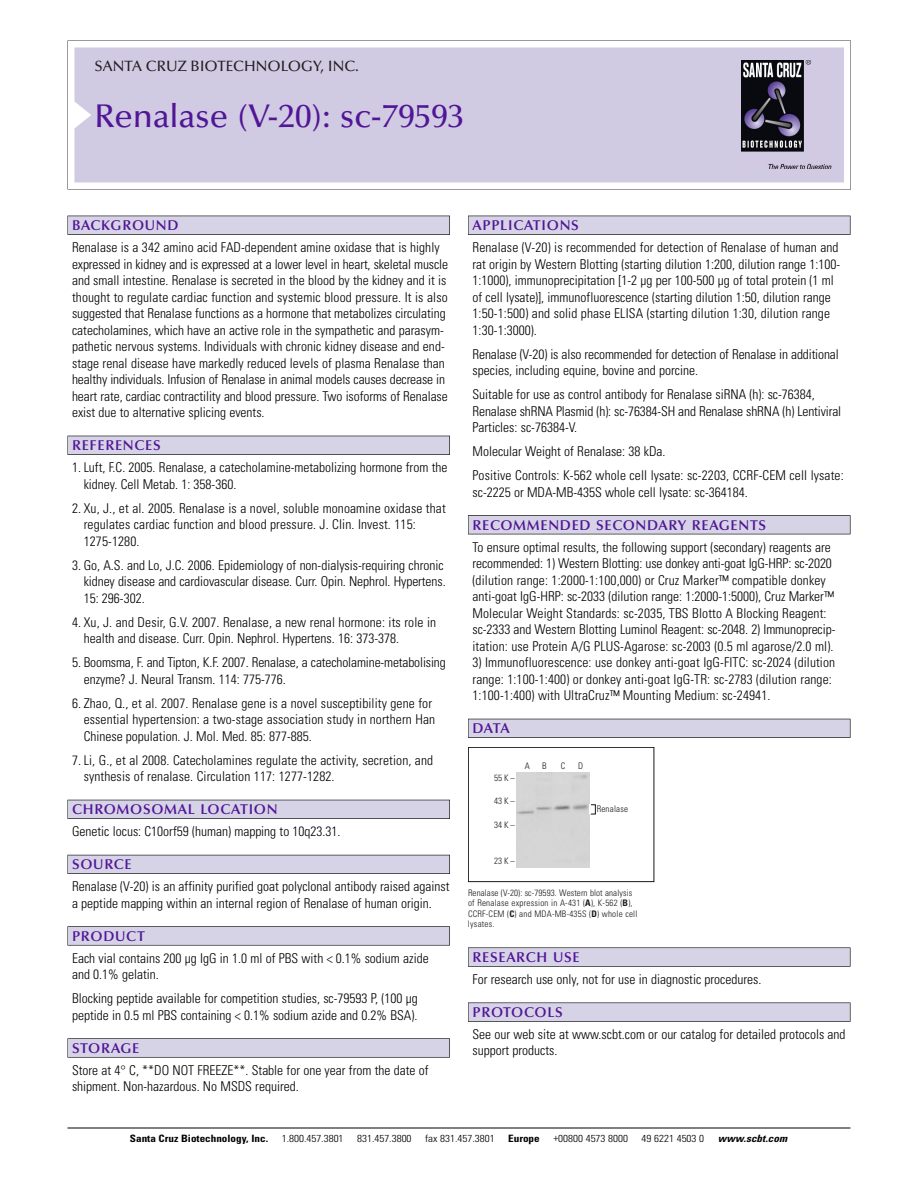
<style>
.page{position:relative;width:918px;height:1188px;background:#fff}
.page>*{position:absolute;margin:0;border:0;box-sizing:border-box;transform-origin:0 0}
.t1{font:500 33px "Optima";color:#511695}
.t2{font:500 15px "Optima";color:#231f20}
.t3{font:600 14.25px "Optima";letter-spacing:.05em;color:#511695}
.t4{font:300 condensed 13.5px/16.5px "Univers";color:#000}
.t5{font:300 condensed 10.2px "Univers";color:#000;scale:1.1 1}
.t6{font:700 condensed 10.2px "Univers";color:#000;scale:1.1 1}
.t7{font:italic 700 condensed 10.2px "Univers";letter-spacing:.005em;color:#000;scale:1.1 1}
.t8{font:9px/10.5px "Univers Condensed Light+NJPELM";letter-spacing:.025em;color:#191919}
.s1{font-family:"Univers Condensed Bold+YJDIPM"}
</style>
<div class="page">
<svg style="left:68px;top:40px;width:783px;height:149px"></svg>
<div style="left:74px;top:47px;width:770px;height:135px;background:#d1cae3"></div>
<img style="left:741px;top:60px;width:90px;height:108px">
<div style="left:68px;top:216px;width:382px;height:19px;background:#525155"></div>
<div style="left:68px;top:216px;width:381px;height:18px;background:#d7d3e7"></div>
<div style="left:68px;top:436px;width:382px;height:19px;background:#515055"></div>
<div style="left:68px;top:436px;width:381px;height:18px;background:#d7d3e7"></div>
<div style="left:68px;top:800px;width:382px;height:19px;background:#525158"></div>
<div style="left:68px;top:800px;width:381px;height:18px;background:#d7d3e7"></div>
<div style="left:68px;top:855px;width:382px;height:19px;background:#54535a"></div>
<div style="left:68px;top:855px;width:381px;height:18px;background:#d7d3e7"></div>
<svg style="left:68px;top:926px;width:382px;height:20px"></svg>
<div style="left:68px;top:927px;width:381px;height:18px;background:#d7d3e7"></div>
<div style="left:68px;top:1038px;width:382px;height:20px;background:#626263"></div>
<div style="left:68px;top:1039px;width:381px;height:18px;background:#d7d3e7"></div>
<div style="left:468px;top:216px;width:382px;height:19px;background:#525155"></div>
<div style="left:468px;top:216px;width:382px;height:18px;background:#d7d3e7"></div>
<div style="left:468px;top:515px;width:382px;height:19px;background:#525155"></div>
<div style="left:468px;top:516px;width:382px;height:18px;background:#d7d3e7"></div>
<div style="left:468px;top:719px;width:382px;height:19px;background:#525158"></div>
<div style="left:468px;top:719px;width:382px;height:18px;background:#d7d3e7"></div>
<svg style="left:468px;top:947px;width:382px;height:20px"></svg>
<div style="left:468px;top:948px;width:382px;height:18px;background:#d7d3e7"></div>
<div style="left:468px;top:1003px;width:382px;height:19px;background:#575759"></div>
<div style="left:468px;top:1003px;width:382px;height:18px;background:#d7d3e7"></div>
<hr style="left:68px;top:1128px;width:782px;height:1px;background:#000">
<div style="left:468px;top:747px;width:186px;height:135px;border:1px solid #191919"></div>
<div style="left:516px;top:772px;width:73px;height:95px;background:#d5d5d5"></div>
<svg style="left:591px;top:805px;width:4px;height:9px"></svg>
<p class="t2" style="left:94px;top:61px;width:266px">SANTA CRUZ BIOTECHNOLOGY, INC.</p>
<h1 class="t1" style="left:94px;top:103px;width:371px">Renalase (V-20): sc-79593</h1>
<p class="t3" style="left:72px;top:219px;width:108px">BACKGROUND</p>
<p class="t4" style="left:72px;top:240px;width:377px">Renalase is a 342 amino acid FAD-dependent amine oxidase that is highly expressed in kidney and is expressed at a lower level in heart, skeletal muscle and small intestine. Renalase is secreted in the blood by the kidney and it is thought to regulate cardiac function and systemic blood pressure. It is also suggested that Renalase functions as a hormone that metabolizes circulating catecholamines, which have an active role in the sympathetic and parasym&shy;pathetic nervous systems. Individuals with chronic kidney disease and end&shy;stage renal disease have markedly reduced levels of plasma Renalase than healthy individuals. Infusion of Renalase in animal models causes decrease in heart rate, cardiac contractility and blood pressure. Two isoforms of Renalase exist due to alternative splicing events.</p>
<p class="t3" style="left:72px;top:440px;width:90px">REFERENCES</p>
<p class="t4" style="left:84px;top:460px;width:365px;text-indent:-12px">1. Luft, F.C. 2005. Renalase, a catecholamine-metabolizing hormone from the kidney. Cell Metab. 1: 358-360.</p>
<p class="t4" style="left:84px;top:501px;width:364px;text-indent:-12px">2. Xu, J., et al. 2005. Renalase is a novel, soluble monoamine oxidase that regulates cardiac function and blood pressure. J. Clin. Invest. 115:<br>1275-1280.</p>
<p class="t4" style="left:84px;top:558px;width:364px;text-indent:-12px">3. Go, A.S. and Lo, J.C. 2006. Epidemiology of non-dialysis-requiring chronic kidney disease and cardiovascular disease. Curr. Opin. Nephrol. Hypertens.<br>15: 296-302.</p>
<p class="t4" style="left:84px;top:615px;width:354px;text-indent:-12px">4. Xu, J. and Desir, G.V. 2007. Renalase, a new renal hormone: its role in health and disease. Curr. Opin. Nephrol. Hypertens. 16: 373-378.</p>
<p class="t4" style="left:84px;top:655px;width:364px;text-indent:-12px">5. Boomsma, F. and Tipton, K.F. 2007. Renalase, a catecholamine-metabolising enzyme? J. Neural Transm. 114: 775-776.</p>
<p class="t4" style="left:84px;top:696px;width:353px;text-indent:-12px">6. Zhao, Q., et al. 2007. Renalase gene is a novel susceptibility gene for essential hypertension: a two-stage association study in northern Han<br>Chinese population. J. Mol. Med. 85: 877-885.</p>
<p class="t4" style="left:84px;top:753px;width:351px;text-indent:-12px">7. Li, G., et al 2008. Catecholamines regulate the activity, secretion, and synthesis of renalase. Circulation 117: 1277-1282.</p>
<p class="t3" style="left:72px;top:804px;width:207px">CHROMOSOMAL LOCATION</p>
<p class="t4" style="left:72px;top:824px;width:270px">Genetic locus: C10orf59 (human) mapping to 10q23.31.</p>
<p class="t3" style="left:72px;top:859px;width:61px">SOURCE</p>
<p class="t4" style="left:72px;top:879px;width:379px">Renalase (V-20) is an affinity purified goat polyclonal antibody raised against a peptide mapping within an internal region of Renalase of human origin.</p>
<p class="t3" style="left:72px;top:930px;width:74px">PRODUCT</p>
<p class="t4" style="left:72px;top:951px;width:358px">Each vial contains 200 µg IgG in 1.0 ml of PBS with &lt; 0.1% sodium azide and 0.1% gelatin.</p>
<p class="t4" style="left:72px;top:991px;width:347px">Blocking peptide available for competition studies, sc-79593 P, (100 µg peptide in 0.5 ml PBS containing &lt; 0.1% sodium azide and 0.2% BSA).</p>
<p class="t3" style="left:72px;top:1042px;width:69px">STORAGE</p>
<p class="t4" style="left:72px;top:1063px;width:358px">Store at 4° C, **DO NOT FREEZE**. Stable for one year from the date of shipment. Non-hazardous. No MSDS required.</p>
<p class="t3" style="left:473px;top:219px;width:108px">APPLICATIONS</p>
<p class="t4" style="left:473px;top:240px;width:369px">Renalase (V-20) is recommended for detection of Renalase of human and rat origin by Western Blotting (starting dilution 1:200, dilution range 1:100- 1:1000), immunoprecipitation [1-2 µg per 100-500 µg of total protein (1 ml of cell lysate)], immunofluorescence (starting dilution 1:50, dilution range 1:50-1:500) and solid phase ELISA (starting dilution 1:30, dilution range 1:30-1:3000).</p>
<p class="t4" style="left:473px;top:347px;width:368px">Renalase (V-20) is also recommended for detection of Renalase in additional species, including equine, bovine and porcine.</p>
<p class="t4" style="left:473px;top:387px;width:370px">Suitable for use as control antibody for Renalase siRNA (h): sc-76384,<br>Renalase shRNA Plasmid (h): sc-76384-SH and Renalase shRNA (h) Lentiviral<br>Particles: sc-76384-V.</p>
<p class="t4" style="left:473px;top:440px;width:373px;line-height:24px">Molecular Weight of Renalase: 38 kDa.<br>Positive Controls: K-562 whole cell lysate: sc-2203, CCRF-CEM cell lysate:</p>
<p class="t4" style="left:473px;top:485px;width:277px">sc-2225 or MDA-MB-435S whole cell lysate: sc-364184.</p>
<p class="t3" style="left:473px;top:519px;width:295px">RECOMMENDED SECONDARY REAGENTS</p>
<p class="t4" style="left:473px;top:540px;width:364px">To ensure optimal results, the following support (secondary) reagents are recommended: 1) Western Blotting: use donkey anti-goat IgG-HRP: sc-2020 (dilution range: 1:2000-1:100,000) or Cruz Marker™ compatible donkey anti-goat IgG-HRP: sc-2033 (dilution range: 1:2000-1:5000), Cruz Marker™ Molecular Weight Standards: sc-2035, TBS Blotto A Blocking Reagent: sc-2333 and Western Blotting Luminol Reagent: sc-2048. 2) Immunoprecip&shy;itation: use Protein A/G PLUS-Agarose: sc-2003 (0.5 ml agarose/2.0 ml).</p>
<p class="t4" style="left:473px;top:655px;width:364px">3) Immunofluorescence: use donkey anti-goat IgG-FITC: sc-2024 (dilution range: 1:100-1:400) or donkey anti-goat IgG-TR: sc-2783 (dilution range:<br>1:100-1:400) with UltraCruz™ Mounting Medium: sc-24941.</p>
<p class="t3" style="left:473px;top:723px;width:39px">DATA</p>
<p class="t8" style="left:494px;top:773px;width:22px">55K–</p>
<p class="t8" style="left:494px;top:797px;width:22px">43K–</p>
<p class="t8" style="left:494px;top:821px;width:22px">34K–</p>
<p class="t8" style="left:494px;top:856px;width:22px">23K–</p>
<p class="t8" style="left:525px;top:761px;width:7px">A</p>
<p class="t8" style="left:542px;top:761px;width:6px">B</p>
<p class="t8" style="left:561px;top:761px;width:6px">C</p>
<p class="t8" style="left:578px;top:761px;width:7px">D</p>
<p class="t8" style="left:597px;top:804px;width:33px">Renalase</p>
<p class="t8" style="left:468px;top:888px;width:171px">Renalase (V-20): sc-79593. Western blot analysis of Renalase expression in A-431 (<span class="s1">A</span>), K-562 (<span class="s1">B</span>), CCRF-CEM (<span class="s1">C</span>) and MDA-MB-435S (<span class="s1">D</span>) whole cell lysates.</p>
<p class="t3" style="left:473px;top:951px;width:109px">RESEARCH USE</p>
<p class="t4" style="left:473px;top:972px;width:290px">For research use only, not for use in diagnostic procedures.</p>
<p class="t3" style="left:473px;top:1006px;width:92px">PROTOCOLS</p>
<p class="t4" style="left:473px;top:1027px;width:375px">See our web site at www.scbt.com or our catalog for detailed protocols and support products.</p>
<p class="t6" style="left:130px;top:1135px;width:127px">Santa Cruz Biotechnology, Inc.</p>
<p class="t5" style="left:282px;top:1135px;width:58px">1.800.457.3801</p>
<p class="t5" style="left:357px;top:1135px;width:51px">831.457.3800</p>
<p class="t5" style="left:425px;top:1135px;width:65px">fax 831.457.3801</p>
<p class="t6" style="left:508px;top:1135px;width:30px">Europe</p>
<p class="t5" style="left:553px;top:1135px;width:69px">+00800 4573 8000</p>
<p class="t5" style="left:642px;top:1135px;width:58px">49 6221 4503 0</p>
<p class="t7" style="left:718px;top:1135px;width:64px">www.scbt.com</p>
</div>
